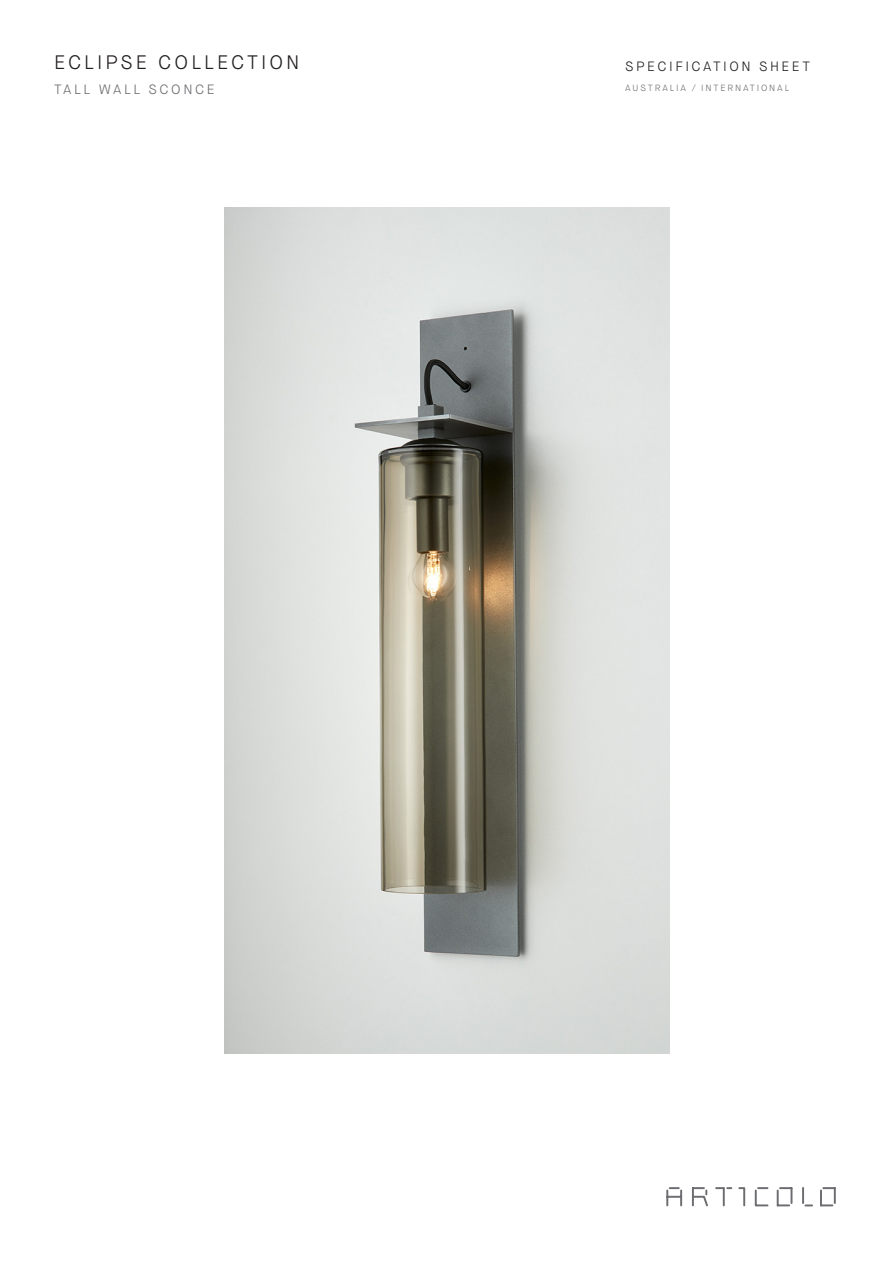
<style>
.page{position:relative;width:893px;height:1263px;background:#fff}
.page>*{position:absolute;margin:0;border:0;box-sizing:border-box;transform-origin:0 0}
.t1{font:300 19.5px "Maison Neue";letter-spacing:.15em;color:#231f20}
.t2{font:300 13.5px "Maison Neue";letter-spacing:.185em;color:#231f20}
.t3{font:300 13.5px "Maison Neue";letter-spacing:.19em;color:#6c6d70}
.t4{font:300 9px "Maison Neue";letter-spacing:.205em;color:#6c6d70}
</style>
<div class="page">
<svg style="left:666px;top:1187px;width:170px;height:20px"></svg>
<img style="left:224px;top:207px;width:445px;height:846px">
<p class="t1" style="left:54px;top:50px;width:247px">ECLIPSE COLLECTION</p>
<p class="t3" style="left:54px;top:81px;width:162px">TALL WALL SCONCE</p>
<p class="t2" style="left:625px;top:58px;width:186px">SPECIFICATION SHEET</p>
<p class="t4" style="left:625px;top:83px;width:166px">AUSTRALIA / INTERNATIONAL</p>
</div>
